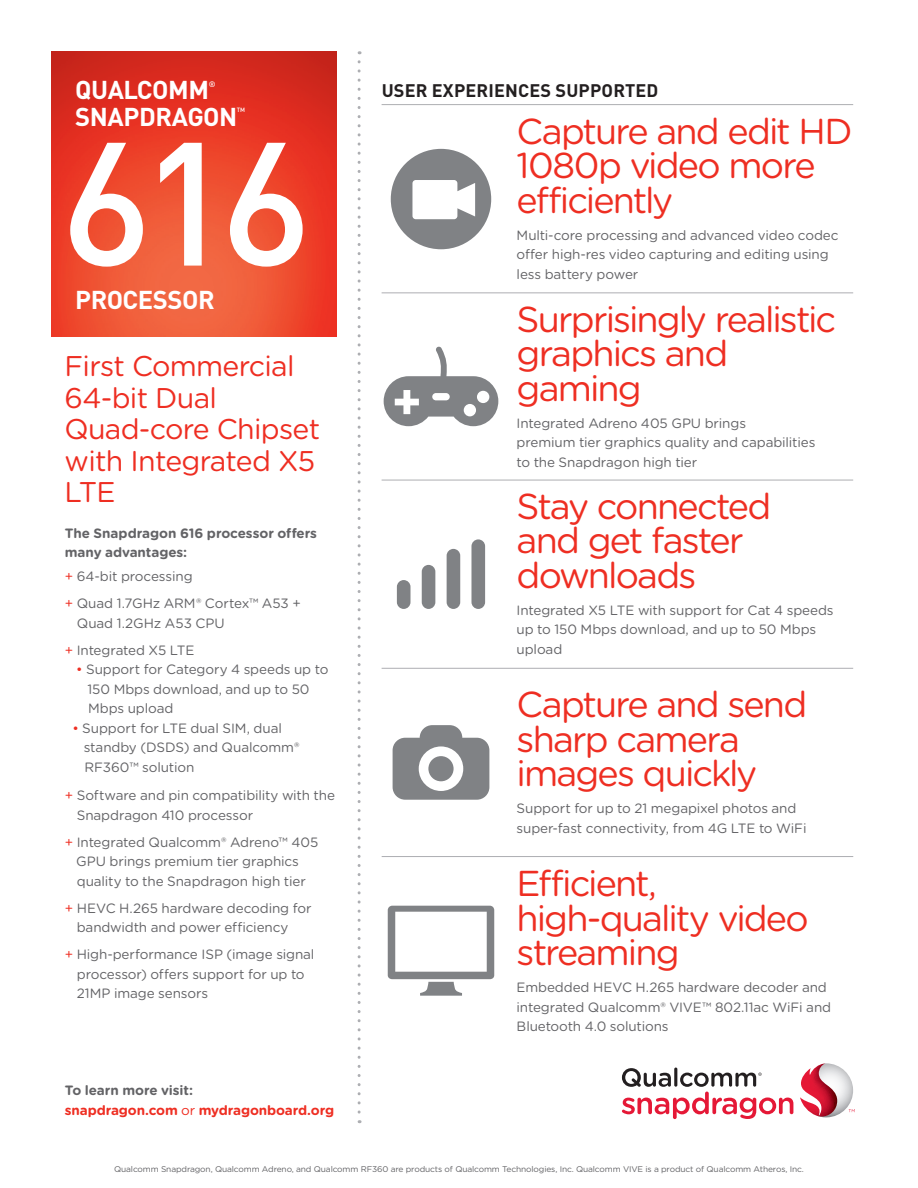
<style>
.page{position:relative;width:918px;height:1188px;background:#fff}
.page>*{position:absolute;margin:0;border:0;box-sizing:border-box;transform-origin:0 0}
.t1{font:500 172.5px "DINOT";color:#fff}
.User_Experience_Big{font:36px/34.5px "Gotham Rounded";letter-spacing:-.05em;color:#ee2e22}
.Intro_-_Front{font:28.5px/31.5px "Gotham Rounded";letter-spacing:-.025em;color:#ee2e22}
.t2{font:700 25.5px "DINOT";letter-spacing:-.015em;color:#fff}
.All_Caps_Subhead{font:700 18px "DINOT";letter-spacing:.01em;color:#231f20}
.Body_Copy_-_Front{font:13.5px/19.5px "Gotham Rounded";letter-spacing:-.01em;color:#636366}
.Subhead_-_Gray{font:700 13.5px/19.5px "Gotham Rounded";letter-spacing:-.01em;color:#ee2e22}
.Subhead_-_Gray-2{font:700 13.5px/19.5px "Gotham Rounded";letter-spacing:-.005em;color:#636366}
.Copyright{font:8.25px "Gotham Rounded";letter-spacing:-.015em;color:#636366}
.t3{font:500 7.8px "DINOT";color:#fff}
.t4{font:500 6.15px "DINOT";color:#fff}
.s1{color:#ee2e22}
.s2{color:#636366}
.s3{font-weight:400}
</style>
<div class="page">
<hr style="left:382px;top:104px;width:471px;height:1px;background:#adaeb2">
<svg style="left:391px;top:149px;width:100px;height:100px"></svg>
<img style="left:51px;top:51px;width:285px;height:285px">
<svg style="left:384px;top:346px;width:114px;height:80px"></svg>
<svg style="left:358px;top:62px;width:3px;height:1061px"></svg>
<hr style="left:382px;top:292px;width:471px;height:1px;background:#adaeb2">
<hr style="left:382px;top:480px;width:471px;height:1px;background:#adaeb2">
<hr style="left:382px;top:668px;width:471px;height:1px;background:#adaeb2">
<hr style="left:382px;top:856px;width:471px;height:1px;background:#adaeb2">
<svg style="left:800px;top:1063px;width:55px;height:54px"></svg>
<svg style="left:622px;top:1068px;width:171px;height:51px"></svg>
<svg style="left:393px;top:725px;width:96px;height:75px"></svg>
<svg style="left:388px;top:906px;width:106px;height:90px"></svg>
<div style="left:471px;top:539px;width:14px;height:70px;background:#808285;border-radius:7px"></div>
<div style="left:447px;top:549px;width:13px;height:60px;background:#808285;border-radius:7px"></div>
<div style="left:397px;top:580px;width:14px;height:29px;background:#808285;border-radius:7px"></div>
<div style="left:422px;top:565px;width:13px;height:44px;background:#808285;border-radius:7px"></div>
<p class="t2" style="left:75px;top:73px;width:136px">QUALCOMM</p>
<p class="t3" style="left:209px;top:79px;width:8px">®</p>
<p class="t2" style="left:75px;top:100px;width:164px">SNAPDRAGON</p>
<p class="t4" style="left:237px;top:106px;width:10px">TM</p>
<p class="t1" style="left:61px;top:93px;width:253px">616</p>
<p class="t2" style="left:75px;top:284px;width:141px">PROCESSOR</p>
<p class="Intro_-_Front" style="left:65px;top:350px;width:257px">First Commercial<br>64-bit Dual<br>Quad-core Chipset with Integrated X5<br>LTE</p>
<p class="Subhead_-_Gray-2" style="left:65px;top:523px;width:254px">The Snapdragon 616 processor offers many advantages:</p>
<p class="Body_Copy_-_Front" style="left:65px;top:567px;width:129px"><span class="s1">+</span> 64-bit processing</p>
<p class="Body_Copy_-_Front" style="left:77px;top:594px;width:226px;text-indent:-12px"><span class="s1">+</span> Quad 1.7GHz ARM® Cortex™ A53 +<br>Quad 1.2GHz A53 CPU</p>
<p class="Body_Copy_-_Front" style="left:65px;top:640px;width:131px"><span class="s1">+</span> Integrated X5 LTE</p>
<p class="Body_Copy_-_Front" style="left:87px;top:660px;width:242px;text-indent:-11px"><span class="s1">•</span> Support for Category 4 speeds up to<br>150 Mbps download, and up to 50<br>Mbps upload</p>
<p class="Body_Copy_-_Front" style="left:72px;top:718px;width:211px"><span class="s1">•</span> Support for LTE dual SIM, dual</p>
<p class="Body_Copy_-_Front" style="left:84px;top:738px;width:217px">standby (DSDS) and Qualcomm®<br>RF360™ solution</p>
<p class="Body_Copy_-_Front" style="left:77px;top:786px;width:260px;text-indent:-12px"><span class="s1">+</span> Software and pin compatibility with the<br>Snapdragon 410 processor</p>
<p class="Body_Copy_-_Front" style="left:65px;top:832px;width:255px;text-align:center"><span class="s1">+</span> Integrated Qualcomm® Adreno™ 405<br>GPU brings premium tier graphics</p>
<p class="Body_Copy_-_Front" style="left:77px;top:871px;width:231px">quality to the Snapdragon high tier</p>
<p class="Body_Copy_-_Front" style="left:77px;top:898px;width:236px;text-indent:-12px"><span class="s1">+</span> HEVC H.265 hardware decoding for bandwidth and power efficiency</p>
<p class="Body_Copy_-_Front" style="left:65px;top:945px;width:251px;text-align:center"><span class="s1">+</span> High-performance ISP (image signal processor) offers support for up to</p>
<p class="Body_Copy_-_Front" style="left:77px;top:984px;width:133px">21MP image sensors</p>
<p class="Subhead_-_Gray" style="left:65px;top:1081px;width:271px"><span class="s2">To learn more visit:<br></span>snapdragon.com <span class="s3">or</span> mydragonboard.org</p>
<p class="All_Caps_Subhead" style="left:382px;top:78px;width:278px">USER EXPERIENCES SUPPORTED</p>
<p class="User_Experience_Big" style="left:517px;top:114px;width:337px">Capture and edit HD<br>1080p video more efficiently</p>
<p class="Body_Copy_-_Front" style="left:517px;top:225px;width:323px">Multi-core processing and advanced video codec offer high-res video capturing and editing using less battery power</p>
<p class="User_Experience_Big" style="left:517px;top:302px;width:321px">Surprisingly realistic graphics and</p>
<p class="User_Experience_Big" style="left:517px;top:371px;width:127px">gaming</p>
<p class="Body_Copy_-_Front" style="left:517px;top:413px;width:300px">Integrated Adreno 405 GPU brings<br>premium tier graphics quality and capabilities to the Snapdragon high tier</p>
<p class="User_Experience_Big" style="left:517px;top:489px;width:256px">Stay connected</p>
<p class="User_Experience_Big" style="left:517px;top:523px;width:229px">and get faster downloads</p>
<p class="Body_Copy_-_Front" style="left:517px;top:600px;width:319px">Integrated X5 LTE with support for Cat 4 speeds up to 150 Mbps download, and up to 50 Mbps upload</p>
<p class="User_Experience_Big" style="left:517px;top:687px;width:292px">Capture and send sharp camera images quickly</p>
<p class="Body_Copy_-_Front" style="left:517px;top:799px;width:291px">Support for up to 21 megapixel photos and super-fast connectivity, from 4G LTE to WiFi</p>
<p class="User_Experience_Big" style="left:517px;top:866px;width:294px">Efficient, high-quality video streaming</p>
<p class="Body_Copy_-_Front" style="left:517px;top:978px;width:316px">Embedded HEVC H.265 hardware decoder and integrated Qualcomm® VIVE™ 802.11ac WiFi and<br>Bluetooth 4.0 solutions</p>
<p class="Copyright" style="left:114px;top:1164px;width:691px">Qualcomm Snapdragon, Qualcomm Adreno, and Qualcomm RF360 are products of Qualcomm Technologies, Inc. Qualcomm VIVE is a product of Qualcomm Atheros, Inc.</p>
</div>
